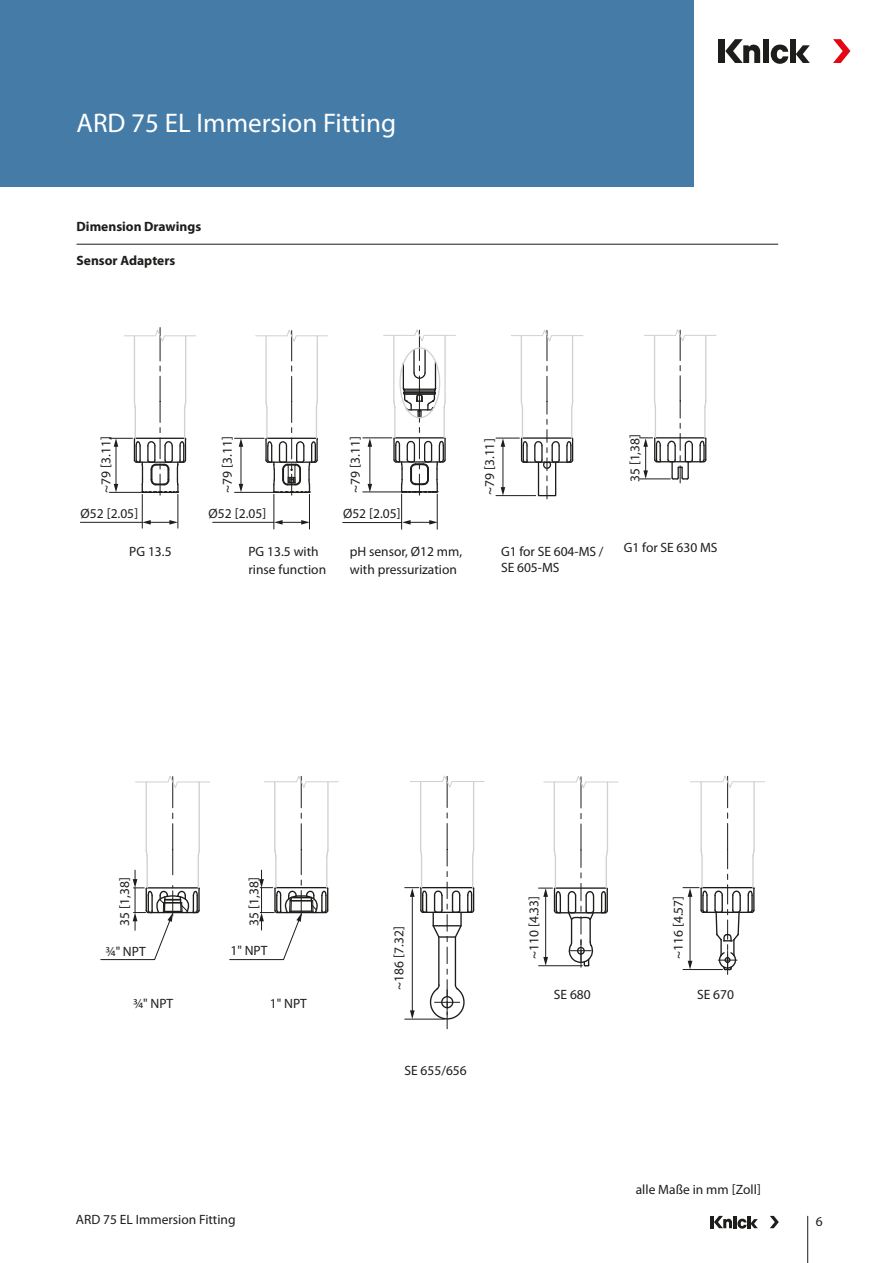
<style>
.page{position:relative;width:893px;height:1263px;background:#fff}
.page>*{position:absolute;margin:0;border:0;box-sizing:border-box;transform-origin:0 0}
.Headline{font:27px "Myriad Pro";color:#fff}
.Text{font:13.5px/18px "Myriad Pro";color:#1d1d1b}
.Tabelle{font:13.5px/16.2px "Myriad Pro";color:#1d1d1b}
.Tabelle_Headline{font:700 13.5px "Myriad Pro";color:#1d1d1b}
.Zwischenüberschrift{font:700 13.5px "Myriad Pro";color:#1d1d1b}
</style>
<div class="page">
<div style="left:0;top:0;width:693px;height:187px;background:#447ca7"></div>
<div style="left:719px;top:39px;width:6px;height:24px;background:#1d1d1b"></div>
<div style="left:790px;top:39px;width:6px;height:24px;background:#1d1d1b"></div>
<svg style="left:796px;top:45px;width:14px;height:18px"></svg>
<svg style="left:833px;top:39px;width:17px;height:24px"></svg>
<svg style="left:725px;top:39px;width:63px;height:25px"></svg>
<hr style="left:807px;top:1216px;width:1px;height:47px;background:#1d1d1b">
<hr style="left:710px;top:1216px;width:4px;height:12px;background:#1d1d1b">
<svg style="left:770px;top:1216px;width:9px;height:12px"></svg>
<svg style="left:714px;top:1216px;width:44px;height:12px"></svg>
<svg style="left:143px;top:520px;width:35px;height:5px"></svg>
<svg style="left:275px;top:520px;width:34px;height:5px"></svg>
<svg style="left:402px;top:520px;width:35px;height:5px"></svg>
<hr style="left:142px;top:494px;width:1px;height:34px;background:#1d1d1b">
<hr style="left:178px;top:494px;width:1px;height:34px;background:#1d1d1b">
<hr style="left:80px;top:522px;width:62px;height:1px;background:#1d1d1b">
<svg style="left:109px;top:428px;width:78px;height:69px"></svg>
<hr style="left:109px;top:492px;width:33px;height:1px;background:#1d1d1b">
<hr style="left:309px;top:494px;width:1px;height:35px;background:#1d1d1b">
<hr style="left:274px;top:494px;width:1px;height:35px;background:#1d1d1b">
<hr style="left:213px;top:522px;width:61px;height:1px;background:#1d1d1b">
<svg style="left:235px;top:428px;width:83px;height:69px"></svg>
<hr style="left:235px;top:492px;width:38px;height:1px;background:#1d1d1b">
<hr style="left:401px;top:494px;width:1px;height:35px;background:#1d1d1b">
<hr style="left:437px;top:494px;width:1px;height:35px;background:#1d1d1b">
<hr style="left:343px;top:522px;width:59px;height:1px;background:#1d1d1b">
<svg style="left:496px;top:430px;width:78px;height:69px"></svg>
<hr style="left:135px;top:408px;width:1px;height:30px;background:#d1d1d1">
<hr style="left:184px;top:408px;width:1px;height:30px;background:#d1d1d1">
<hr style="left:266px;top:408px;width:2px;height:30px;background:#d1d1d1">
<hr style="left:316px;top:408px;width:1px;height:30px;background:#d1d1d1">
<hr style="left:522px;top:408px;width:1px;height:30px;background:#d1d1d1">
<hr style="left:571px;top:408px;width:1px;height:30px;background:#d1d1d1">
<svg style="left:124px;top:328px;width:72px;height:94px"></svg>
<svg style="left:255px;top:330px;width:73px;height:92px"></svg>
<svg style="left:511px;top:330px;width:73px;height:94px"></svg>
<svg style="left:640px;top:329px;width:77px;height:154px"></svg>
<svg style="left:363px;top:329px;width:93px;height:166px"></svg>
<svg style="left:539px;top:873px;width:69px;height:94px"></svg>
<svg style="left:683px;top:885px;width:72px;height:89px"></svg>
<hr style="left:683px;top:969px;width:39px;height:1px;background:#1d1d1b">
<hr style="left:420px;top:781px;width:1px;height:68px;background:#d1d1d1">
<hr style="left:473px;top:781px;width:1px;height:68px;background:#d1d1d1">
<svg style="left:405px;top:813px;width:70px;height:216px"></svg>
<hr style="left:146px;top:782px;width:1px;height:68px;background:#d1d1d1">
<hr style="left:199px;top:782px;width:1px;height:68px;background:#d1d1d1">
<svg style="left:100px;top:824px;width:100px;height:136px"></svg>
<hr style="left:274px;top:782px;width:1px;height:68px;background:#d1d1d1">
<hr style="left:327px;top:782px;width:2px;height:68px;background:#d1d1d1">
<svg style="left:229px;top:824px;width:100px;height:136px"></svg>
<hr style="left:555px;top:857px;width:1px;height:31px;background:#d1d1d1">
<hr style="left:606px;top:857px;width:1px;height:31px;background:#d1d1d1">
<hr style="left:701px;top:856px;width:2px;height:32px;background:#d1d1d1">
<hr style="left:752px;top:856px;width:2px;height:32px;background:#d1d1d1">
<svg style="left:410px;top:775px;width:75px;height:32px"></svg>
<svg style="left:135px;top:776px;width:75px;height:42px"></svg>
<svg style="left:264px;top:776px;width:75px;height:42px"></svg>
<svg style="left:543px;top:776px;width:75px;height:91px"></svg>
<svg style="left:690px;top:775px;width:75px;height:104px"></svg>
<hr style="left:77px;top:244px;width:701px;height:1px;background:#1d1d1b">
<p class="Headline" style="left:77px;top:106px;width:321px">ARD 75 EL Immersion Fitting</p>
<p class="Tabelle_Headline" style="left:77px;top:218px;width:126px">Dimension Drawings</p>
<p class="Zwischenüberschrift" style="left:77px;top:252px;width:100px">Sensor Adapters</p>
<p class="Text" style="left:97px;top:493px;width:58px;rotate:-90deg">~79 [3.11]</p>
<p class="Text" style="left:81px;top:504px;width:59px">Ø52 [2.05]</p>
<p class="Text" style="left:218px;top:493px;width:58px;rotate:-90deg">~79 [3.11]</p>
<p class="Text" style="left:209px;top:504px;width:59px">Ø52 [2.05]</p>
<p class="Text" style="left:346px;top:493px;width:58px;rotate:-90deg">~79 [3.11]</p>
<p class="Text" style="left:480px;top:495px;width:58px;rotate:-90deg">~79 [3.11]</p>
<p class="Text" style="left:343px;top:504px;width:59px">Ø52 [2.05]</p>
<p class="Text" style="left:129px;top:542px;width:44px">PG 13.5</p>
<p class="Tabelle" style="left:501px;top:543px;width:104px">G1 for SE 604-MS /<br>SE 605-MS</p>
<p class="Text" style="left:248px;top:542px;width:79px">PG 13.5 with rinse function</p>
<p class="Text" style="left:350px;top:542px;width:114px">pH sensor, Ø12 mm, with pressurization</p>
<p class="Text" style="left:626px;top:482px;width:50px;rotate:-90deg">35 [1,38]</p>
<p class="Tabelle" style="left:624px;top:539px;width:95px">G1 for SE 630 MS</p>
<p class="Text" style="left:116px;top:926px;width:50px;rotate:-90deg">35 [1,38]</p>
<p class="Text" style="left:245px;top:926px;width:50px;rotate:-90deg">35 [1,38]</p>
<p class="Tabelle" style="left:105px;top:943px;width:42px">3/4" NPT</p>
<p class="Tabelle" style="left:231px;top:942px;width:38px">1" NPT</p>
<p class="Text" style="left:390px;top:990px;width:65px;rotate:-90deg">~186 [7.32]</p>
<p class="Tabelle" style="left:133px;top:995px;width:42px">3/4" NPT</p>
<p class="Tabelle" style="left:270px;top:995px;width:38px">1" NPT</p>
<p class="Text" style="left:525px;top:959px;width:65px;rotate:-90deg">~110 [4.33]</p>
<p class="Text" style="left:554px;top:985px;width:38px">SE 680</p>
<p class="Text" style="left:669px;top:959px;width:65px;rotate:-90deg">~116 [4.57]</p>
<p class="Text" style="left:697px;top:985px;width:38px">SE 670</p>
<p class="Text" style="left:404px;top:1061px;width:64px">SE 655/656</p>
<p class="Text" style="left:636px;top:1180px;width:127px">alle Maße in mm [Zoll]</p>
<p class="Text" style="left:76px;top:1210px;width:161px">ARD 75 EL Immersion Fitting</p>
<p class="Text" style="left:816px;top:1212px;width:8px">6</p>
</div>
